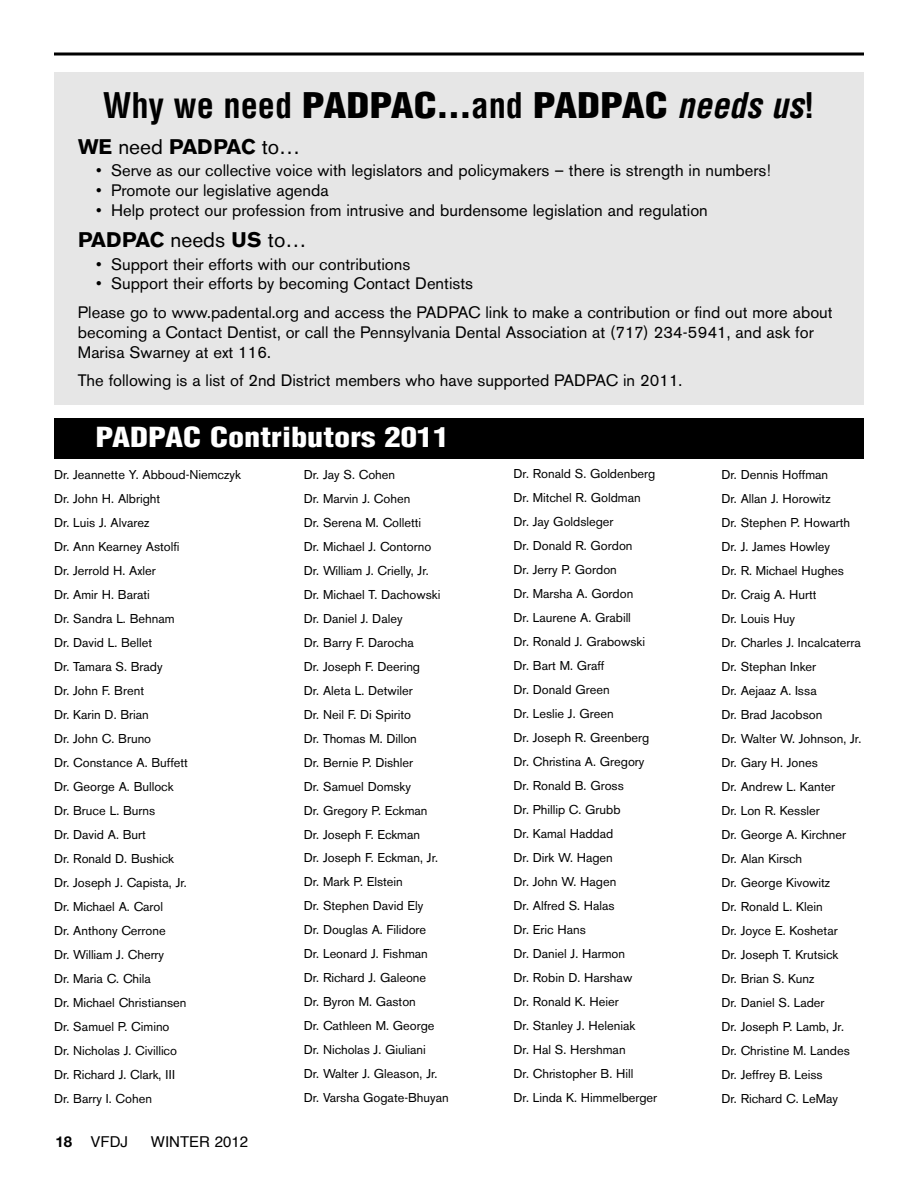
<style>
.page{position:relative;width:918px;height:1188px;background:#fff}
.page>*{position:absolute;margin:0;border:0;box-sizing:border-box;transform-origin:0 0}
.t1{font:700 condensed 34.5px "Helvetica";color:#000}
.t2{font:900 condensed 27px "Helvetica";color:#fff;scale:1.2 1}
.t3{font:700 21px "Akzidenz Grotesk BE";letter-spacing:-.01em;color:#000}
.t4{font:16.5px/28.8px "Akzidenz Grotesk BE";color:#000}
.t5{font:15px "Helvetica";color:#000}
.t6{font:12.75px/24px "Akzidenz Grotesk BE";color:#000}
.s1{font-weight:900}
.s2{font-style:italic}
.s3{font-weight:400}
.s4{font-family:"Helvetica Neue";font-weight:700}
</style>
<div class="page">
<div style="left:54px;top:72px;width:810px;height:333px;background:#e6e6e6"></div>
<div style="left:54px;top:418px;width:810px;height:41px;background:#000"></div>
<svg style="left:54px;top:52px;width:810px;height:4px;background:#3f3f3f"></svg>
<h1 class="t1" style="left:103px;top:93px;width:714px">Why we need <span class="s1">PADPAC…</span>and <span class="s1">PADPAC</span> <span class="s2">needs us</span>!</h1>
<h3 class="t3" style="left:78px;top:138px;width:224px">WE <span class="s3">need</span> PADPAC <span class="s3">to…</span></h3>
<p class="t4" style="left:96px;top:158px;width:676px">• Serve as our collective voice with legislators and policymakers – there is strength in numbers!</p>
<p class="t4" style="left:96px;top:177px;width:234px">• Promote our legislative agenda</p>
<p class="t4" style="left:96px;top:197px;width:613px">• Help protect our profession from intrusive and burdensome legislation and regulation</p>
<h3 class="t3" style="left:78px;top:232px;width:230px">PADPAC <span class="s3">needs</span> US <span class="s3">to…</span></h3>
<p class="t4" style="left:96px;top:251px;width:316px">• Support their efforts with our contributions</p>
<p class="t4" style="left:78px;top:271px;width:756px;text-indent:18px">• Support their efforts by becoming Contact Dentists<br>Please go to www.padental.org and access the PADPAC link to make a contribution or find out more about</p>
<p class="t4" style="left:78px;top:324px;width:737px;line-height:19.8px">becoming a Contact Dentist, or call the Pennsylvania Dental Association at (717) 234-5941, and ask for<br>Marisa Swarney at ext 116.</p>
<p class="t4" style="left:78px;top:368px;width:606px">The following is a list of 2nd District members who have supported PADPAC in 2011.</p>
<h2 class="t2" style="left:95px;top:427px;width:296px">PADPAC Contributors 2011</h2>
<p class="t6" style="left:722px;top:464px;width:141px">Dr. Dennis Hoffman<br>Dr. Allan J. Horowitz<br>Dr. Stephen P. Howarth<br>Dr. J. James Howley<br>Dr. R. Michael Hughes<br>Dr. Craig A. Hurtt<br>Dr. Louis Huy<br>Dr. Charles J. Incalcaterra<br>Dr. Stephan Inker<br>Dr. Aejaaz A. Issa<br>Dr. Brad Jacobson<br>Dr. Walter W. Johnson, Jr.<br>Dr. Gary H. Jones<br>Dr. Andrew L. Kanter<br>Dr. Lon R. Kessler<br>Dr. George A. Kirchner<br>Dr. Alan Kirsch<br>Dr. George Kivowitz<br>Dr. Ronald L. Klein<br>Dr. Joyce E. Koshetar<br>Dr. Joseph T. Krutsick<br>Dr. Brian S. Kunz<br>Dr. Daniel S. Lader<br>Dr. Joseph P. Lamb, Jr.<br>Dr. Christine M. Landes<br>Dr. Jeffrey B. Leiss<br>Dr. Richard C. LeMay</p>
<p class="t6" style="left:54px;top:464px;width:189px">Dr. Jeannette Y. Abboud-Niemczyk<br>Dr. John H. Albright<br>Dr. Luis J. Alvarez<br>Dr. Ann Kearney Astolfi<br>Dr. Jerrold H. Axler<br>Dr. Amir H. Barati<br>Dr. Sandra L. Behnam<br>Dr. David L. Bellet<br>Dr. Tamara S. Brady<br>Dr. John F. Brent<br>Dr. Karin D. Brian<br>Dr. John C. Bruno<br>Dr. Constance A. Buffett<br>Dr. George A. Bullock<br>Dr. Bruce L. Burns<br>Dr. David A. Burt<br>Dr. Ronald D. Bushick<br>Dr. Joseph J. Capista, Jr.<br>Dr. Michael A. Carol<br>Dr. Anthony Cerrone<br>Dr. William J. Cherry<br>Dr. Maria C. Chila<br>Dr. Michael Christiansen<br>Dr. Samuel P. Cimino<br>Dr. Nicholas J. Civillico<br>Dr. Richard J. Clark, III<br>Dr. Barry I. Cohen</p>
<p class="t6" style="left:304px;top:463px;width:146px">Dr. Jay S. Cohen<br>Dr. Marvin J. Cohen<br>Dr. Serena M. Colletti<br>Dr. Michael J. Contorno<br>Dr. William J. Crielly, Jr.<br>Dr. Michael T. Dachowski<br>Dr. Daniel J. Daley<br>Dr. Barry F. Darocha<br>Dr. Joseph F. Deering<br>Dr. Aleta L. Detwiler<br>Dr. Neil F. Di Spirito<br>Dr. Thomas M. Dillon<br>Dr. Bernie P. Dishler<br>Dr. Samuel Domsky<br>Dr. Gregory P. Eckman<br>Dr. Joseph F. Eckman<br>Dr. Joseph F. Eckman, Jr.<br>Dr. Mark P. Elstein<br>Dr. Stephen David Ely<br>Dr. Douglas A. Filidore<br>Dr. Leonard J. Fishman<br>Dr. Richard J. Galeone<br>Dr. Byron M. Gaston<br>Dr. Cathleen M. George<br>Dr. Nicholas J. Giuliani<br>Dr. Walter J. Gleason, Jr.<br>Dr. Varsha Gogate-Bhuyan</p>
<p class="t6" style="left:514px;top:463px;width:145px">Dr. Ronald S. Goldenberg<br>Dr. Mitchel R. Goldman<br>Dr. Jay Goldsleger<br>Dr. Donald R. Gordon<br>Dr. Jerry P. Gordon<br>Dr. Marsha A. Gordon<br>Dr. Laurene A. Grabill<br>Dr. Ronald J. Grabowski<br>Dr. Bart M. Graff<br>Dr. Donald Green<br>Dr. Leslie J. Green<br>Dr. Joseph R. Greenberg<br>Dr. Christina A. Gregory<br>Dr. Ronald B. Gross<br>Dr. Phillip C. Grubb<br>Dr. Kamal Haddad<br>Dr. Dirk W. Hagen<br>Dr. John W. Hagen<br>Dr. Alfred S. Halas<br>Dr. Eric Hans<br>Dr. Daniel J. Harmon<br>Dr. Robin D. Harshaw<br>Dr. Ronald K. Heier<br>Dr. Stanley J. Heleniak<br>Dr. Hal S. Hershman<br>Dr. Christopher B. Hill<br>Dr. Linda K. Himmelberger</p>
<p class="t5" style="left:56px;top:1135px;width:74px"><span class="s4">18</span> VFDJ</p>
<p class="t5" style="left:151px;top:1135px;width:99px">WINTER 2012</p>
</div>
